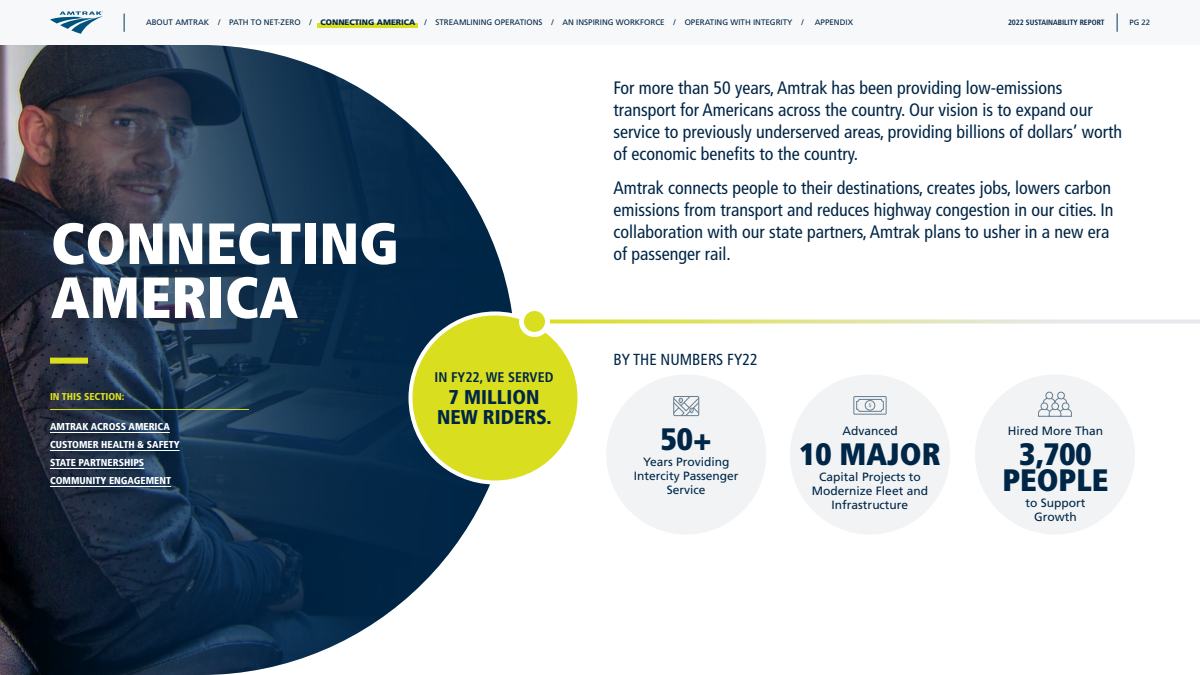
<style>
.page{position:relative;width:1200px;height:675px;background:#fff}
.page>*{position:absolute;margin:0;border:0;box-sizing:border-box;transform-origin:0 0}
.H0_Section{font:900 condensed 58px/54px "Frutiger LT Std";color:#fff}
.Highlights{font:900 condensed 31px/26px "Frutiger LT Std";color:#002647;text-align:center}
.IntroGreenCircleBigT{font:900 condensed 20px/20px "Frutiger LT Std";color:#002647;text-align:center}
.Intro__GREP{font:condensed 18px/22px "Frutiger LT Std";color:#002647}
.ByTheNumbers{font:condensed 16px "Frutiger LT Std";color:#002647}
.IntroGreenCircleText{font:700 condensed 14px "Frutiger LT Std";color:#002647}
.HighlightsSmallText{font:12px/14px "Frutiger LT Std";color:#002647;text-align:center}
.InThisSectionList{font:900 condensed 10px "Frutiger LT Std";color:#fff}
.InThisSectionTitle{font:900 condensed 10px "Frutiger LT Std";color:#d9de1f}
.t1{font:8px "Frutiger LT Std";color:#002647}
.t2{font:700 condensed 7.7px "Frutiger LT Std";color:#002647}
.t3{font:7.7px "Frutiger LT Std";color:#002647}
.s1{font-weight:900}
</style>
<div class="page">
<img style="left:0;top:45px;width:512px;height:630px">
<div style="left:45px;top:418px;width:139px;height:74px;background:#002647;opacity:.75"></div>
<hr style="left:50px;top:432px;width:120px;height:1px;background:#fff">
<hr style="left:50px;top:450px;width:130px;height:1px;background:#fff">
<hr style="left:50px;top:468px;width:94px;height:1px;background:#fff">
<hr style="left:50px;top:486px;width:121px;height:1px;background:#fff">
<hr style="left:50px;top:409px;width:199px;height:1px;background:#d9de1f">
<div style="left:50px;top:358px;width:38px;height:6px;background:#d9de1f"></div>
<div style="left:410px;top:314px;width:170px;height:168px;background:#d9de1f;border-radius:50%"></div>
<div style="left:408px;top:312px;width:174px;height:172px;border:4px solid #fff;border-radius:50%"></div>
<svg style="left:550px;top:320px;width:650px;height:4px;background:#e4e7ab"></svg>
<div style="left:522px;top:308px;width:26px;height:26px;background:#d9de1f;border-radius:50%"></div>
<div style="left:519px;top:306px;width:31px;height:31px;border:5px solid #fff;border-radius:50%"></div>
<div style="left:615px;top:384px;width:142px;height:142px;background:#f1f3f4;border-radius:50%"></div>
<div style="left:606px;top:374px;width:160px;height:160px;border:18px solid #f1f3f4;border-radius:50%"></div>
<div style="left:799px;top:384px;width:142px;height:142px;background:#f1f3f4;border-radius:50%"></div>
<div style="left:790px;top:374px;width:160px;height:160px;border:18px solid #f1f3f4;border-radius:50%"></div>
<div style="left:984px;top:384px;width:142px;height:142px;background:#f1f3f4;border-radius:50%"></div>
<div style="left:975px;top:374px;width:160px;height:160px;border:18px solid #f1f3f4;border-radius:50%"></div>
<div style="left:854px;top:396px;width:32px;height:18px;border:1px solid #667d90"></div>
<svg style="left:856px;top:399px;width:28px;height:13px"></svg>
<div style="left:1046px;top:392px;width:7px;height:7px;border:1px solid #667d90;border-radius:50%"></div>
<div style="left:1057px;top:392px;width:8px;height:7px;border:1px solid #667d90;border-radius:50%"></div>
<svg style="left:1038px;top:398px;width:34px;height:19px"></svg>
<div style="left:0;top:0;width:1200px;height:45px;background:#f7f8f9"></div>
<svg style="left:1117px;top:14px;width:1px;height:18px"></svg>
<svg style="left:124px;top:14px;width:1px;height:18px"></svg>
<svg style="left:50px;top:11px;width:53px;height:23px"></svg>
<hr style="left:317px;top:24px;width:101px;height:4px;background:#d9de1f">
<svg style="left:675px;top:398px;width:22px;height:16px"></svg>
<div style="left:673px;top:396px;width:26px;height:20px;border:1px solid #667d90"></div>
<p class="t1" style="left:146px;top:18px;width:659px">ABOUT AMTRAK / PATH TO NET-ZERO / <span class="s1">CONNECTING AMERICA</span> / STREAMLINING OPERATIONS / AN INSPIRING WORKFORCE / OPERATING WITH INTEGRITY /</p>
<p class="t1" style="left:815px;top:18px;width:40px">APPENDIX</p>
<p class="t2" style="left:1008px;top:18px;width:98px">2022 SUSTAINABILITY REPORT</p>
<p class="t3" style="left:1130px;top:18px;width:22px">PG 22</p>
<p class="H0_Section" style="left:51px;top:216px;width:349px">CONNECTING<br>AMERICA</p>
<p class="InThisSectionTitle" style="left:50px;top:391px;width:76px">IN THIS SECTION:</p>
<p class="InThisSectionList" style="left:50px;top:421px;width:121px">AMTRAK ACROSS AMERICA</p>
<p class="InThisSectionList" style="left:50px;top:439px;width:131px">CUSTOMER HEALTH &amp; SAFETY</p>
<p class="InThisSectionList" style="left:50px;top:457px;width:96px">STATE PARTNERSHIPS</p>
<p class="InThisSectionList" style="left:50px;top:475px;width:123px">COMMUNITY ENGAGEMENT</p>
<p class="IntroGreenCircleText" style="left:434px;top:369px;width:121px">IN FY22, WE SERVED</p>
<p class="IntroGreenCircleBigT" style="left:437px;top:387px;width:116px">7 MILLION<br>NEW RIDERS.</p>
<p class="Intro__GREP" style="left:614px;top:77px;width:510px">For more than 50 years, Amtrak has been providing low-emissions transport for Americans across the country. Our vision is to expand our service to previously underserved areas, providing billions of dollars’ worth of economic benefits to the country.</p>
<p class="Intro__GREP" style="left:614px;top:177px;width:502px">Amtrak connects people to their destinations, creates jobs, lowers carbon emissions from transport and reduces highway congestion in our cities. In collaboration with our state partners, Amtrak plans to usher in a new era of passenger rail.</p>
<p class="ByTheNumbers" style="left:614px;top:350px;width:146px">BY THE NUMBERS FY22</p>
<p class="Highlights" style="left:661px;top:426px;width:52px">50+</p>
<p class="HighlightsSmallText" style="left:634px;top:454px;width:106px">Years Providing<br>Intercity Passenger<br>Service</p>
<p class="HighlightsSmallText" style="left:842px;top:424px;width:57px">Advanced</p>
<p class="Highlights" style="left:799px;top:441px;width:143px">10 MAJOR</p>
<p class="HighlightsSmallText" style="left:812px;top:470px;width:118px">Capital Projects to<br>Modernize Fleet and<br>Infrastructure</p>
<p class="HighlightsSmallText" style="left:1008px;top:424px;width:97px">Hired More Than</p>
<p class="Highlights" style="left:1002px;top:441px;width:108px">3,700<br>PEOPLE</p>
<p class="HighlightsSmallText" style="left:1026px;top:496px;width:62px">to Support<br>Growth</p>
</div>
